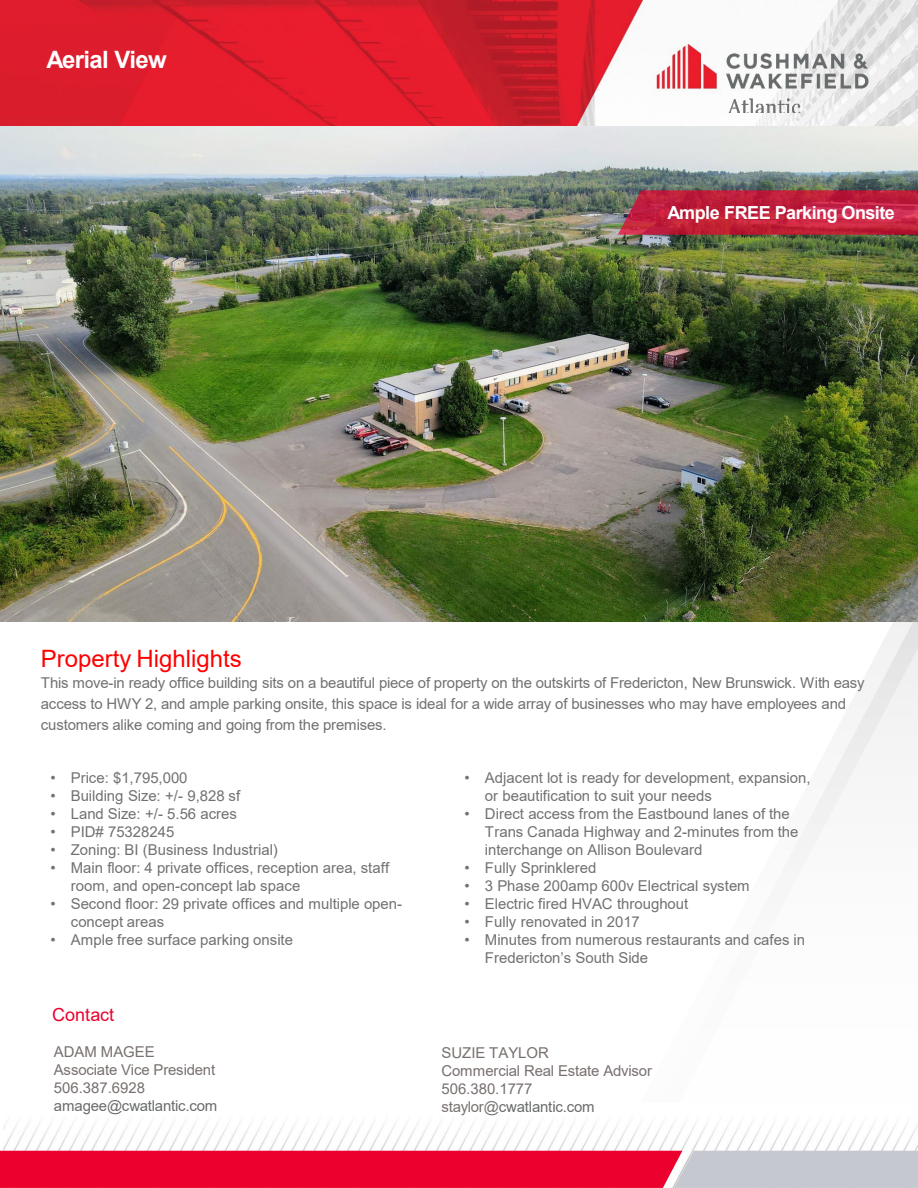
<style>
.page{position:relative;width:918px;height:1188px;background:#fff}
.page>*{position:absolute;margin:0;border:0;box-sizing:border-box;transform-origin:0 0}
.t1{font:24px "Arial";color:#f00}
.t2{font:700 24px "Arial";letter-spacing:-.03em;color:#fff}
.t3{font:700 18px "Arial";letter-spacing:-.03em;color:#fff}
.t4{font:18px "Arial";color:#ec002d}
.t5{font:15px/18px "Arial";color:#717171}
.t6{font:15px/18px "Arial";letter-spacing:-.01em;color:#77706e}
.t7{font:15px "Arial";letter-spacing:-.015em;color:#696b6b}
.s1{color:#696b6b}
</style>
<div class="page">
<svg style="left:595px;top:621px;width:323px;height:245px"></svg>
<img style="left:4px;top:1121px;width:914px;height:30px">
<svg style="left:0;top:1151px;width:918px;height:37px"></svg>
<img style="left:0;top:0;width:918px;height:126px">
<img style="left:657px;top:90px;width:216px;height:23px">
<img style="left:0;top:126px;width:918px;height:495px">
<svg style="left:618px;top:190px;width:300px;height:45px"></svg>
<p class="t2" style="left:46px;top:42px;width:122px">Aerial View</p>
<p class="t3" style="left:667px;top:200px;width:229px">Ample FREE Parking Onsite</p>
<p class="t1" style="left:41px;top:642px;width:202px">Property Highlights</p>
<p class="t5" style="left:41px;top:672px;width:825px;line-height:21px">This move-in ready office building sits on a beautiful piece of property on the outskirts of Fredericton, New Brunswick. With easy access to HWY 2, and ample parking onsite, this space is ideal for a wide array of businesses who may have employees and customers alike coming and going from the premises.</p>
<p class="t5" style="left:50px;top:768px;width:139px">• Price: $1,795,000</p>
<p class="t5" style="left:50px;top:786px;width:191px">• Building Size: +/- 9,828 sf</p>
<p class="t5" style="left:50px;top:804px;width:188px">• Land Size: +/- 5.56 acres</p>
<p class="t5" style="left:50px;top:822px;width:125px">• PID# 75328245</p>
<p class="t5" style="left:50px;top:840px;width:229px">• Zoning: BI (Business Industrial)</p>
<p class="t5" style="left:71px;top:858px;width:320px;text-indent:-20px">• Main floor: 4 private offices, reception area, staff room, and open-concept lab space</p>
<p class="t5" style="left:71px;top:894px;width:333px;text-indent:-20px">• Second floor: 29 private offices and multiple open&shy;concept areas</p>
<p class="t5" style="left:50px;top:930px;width:244px">• Ample free surface parking onsite</p>
<p class="t4" style="left:52px;top:1003px;width:63px">Contact</p>
<p class="t6" style="left:54px;top:1042px;width:163px">ADAM MAGEE<br>Associate Vice President<br>506.387.6928</p>
<p class="t7" style="left:54px;top:1095px;width:165px">amagee@cwatlantic.com</p>
<p class="t5" style="left:485px;top:768px;width:327px;text-indent:-20px">• Adjacent lot is ready for development, expansion, or beautification to suit your needs</p>
<p class="t5" style="left:485px;top:804px;width:315px;text-indent:-20px">• Direct access from the Eastbound lanes of the<br>Trans Canada Highway and 2-minutes from the interchange on Allison Boulevard</p>
<p class="t5" style="left:465px;top:858px;width:133px">• Fully Sprinklered</p>
<p class="t5" style="left:465px;top:876px;width:287px">• 3 Phase 200amp 600v Electrical system</p>
<p class="t5" style="left:465px;top:894px;width:225px">• Electric fired HVAC throughout</p>
<p class="t5" style="left:465px;top:912px;width:177px">• Fully renovated in 2017</p>
<p class="t5" style="left:485px;top:930px;width:321px;text-indent:-20px">• Minutes from numerous restaurants and cafes in<br>Fredericton’s South Side</p>
<p class="t6" style="left:441px;top:1043px;width:212px">SUZIE TAYLOR<br>Commercial Real Estate Advisor<br>506.380.1777 staylor@<span class="s1">cwatlantic.com</span></p>
</div>
